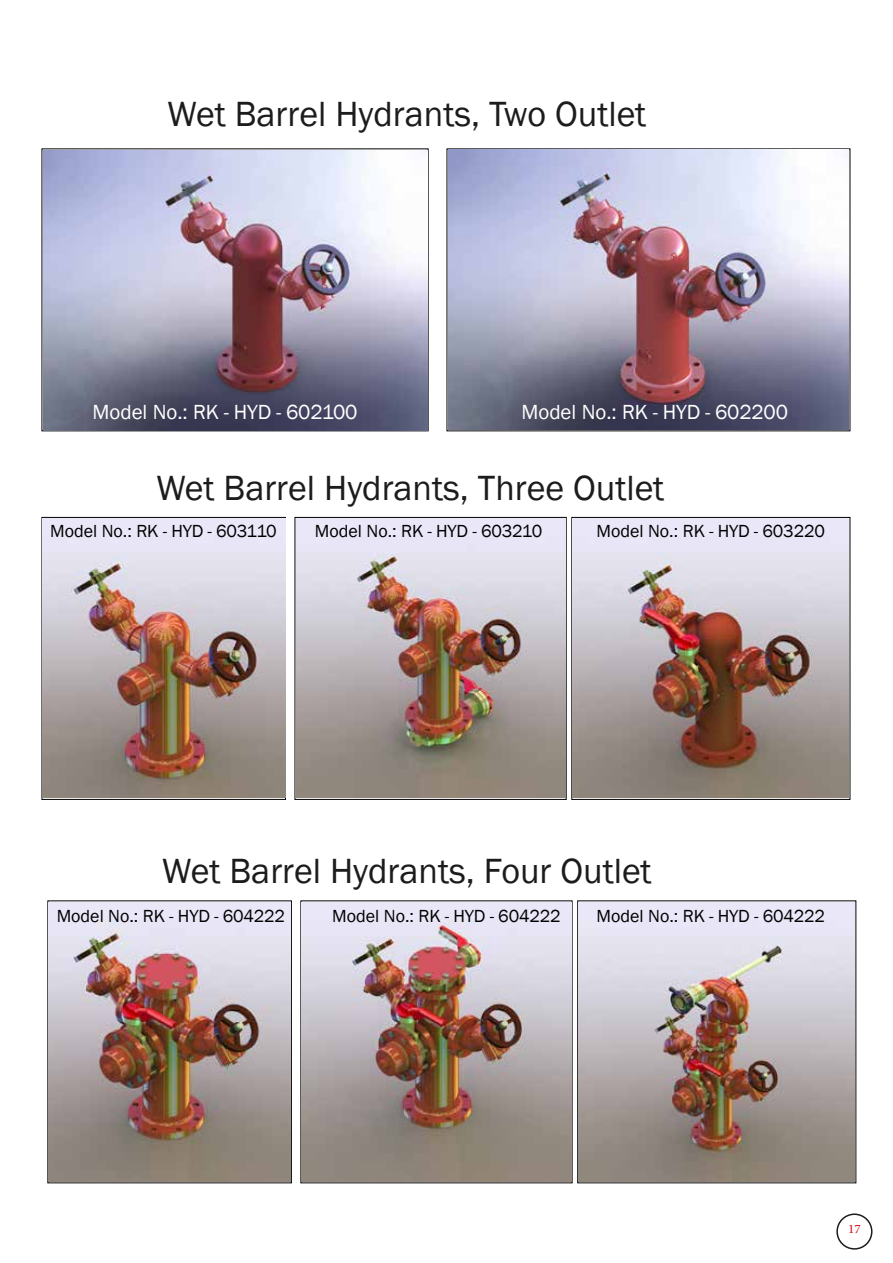
<style>
.page{position:relative;width:893px;height:1263px;background:#fff}
.page>*{position:absolute;margin:0;border:0;box-sizing:border-box;transform-origin:0 0}
.t1{font:36px "Franklin Gothic";color:#1c1c1c}
.t2{font:21px "Franklin Gothic";letter-spacing:-.01em;color:#fff}
.t3{font:18px "Franklin Gothic";letter-spacing:-.01em;color:#000}
.t4{font:18px "Adobe Arabic";color:#d71920}
</style>
<div class="page">
<img style="left:43px;top:150px;width:384px;height:281px">
<img style="left:448px;top:149px;width:401px;height:281px">
<svg style="left:571px;top:517px;width:279px;height:283px;background:#6f6e6e"></svg>
<svg style="left:41px;top:517px;width:245px;height:283px;background:#817f80"></svg>
<svg style="left:294px;top:517px;width:273px;height:283px;background:#636363"></svg>
<div style="left:577px;top:900px;width:279px;height:283px;background:#eae7f8;border:1px solid #000"></div>
<div style="left:47px;top:900px;width:245px;height:283px;background:#eae7f8;border:1px solid #000"></div>
<div style="left:300px;top:900px;width:273px;height:283px;background:linear-gradient(to right,#eae7f8,#eae7f8)"></div>
<img style="left:43px;top:518px;width:242px;height:280px">
<img style="left:296px;top:518px;width:270px;height:280px">
<img style="left:573px;top:518px;width:276px;height:280px">
<img style="left:48px;top:903px;width:242px;height:279px">
<img style="left:302px;top:919px;width:269px;height:262px">
<img style="left:579px;top:903px;width:276px;height:279px">
<div style="left:836px;top:1213px;width:36px;height:36px;border:2px solid #1c1c1c;border-radius:50%"></div>
<h1 class="t1" style="left:168px;top:91px;width:480px">Wet Barrel Hydrants, Two Outlet</h1>
<p class="t2" style="left:92px;top:399px;width:267px">Model No.: RK - HYD - 602100</p>
<p class="t2" style="left:521px;top:399px;width:268px">Model No.: RK - HYD - 602200</p>
<h1 class="t1" style="left:156px;top:466px;width:509px">Wet Barrel Hydrants, Three Outlet</h1>
<p class="t3" style="left:50px;top:519px;width:228px">Model No.: RK - HYD - 603110</p>
<p class="t3" style="left:315px;top:519px;width:229px">Model No.: RK - HYD - 603210</p>
<p class="t3" style="left:596px;top:519px;width:230px">Model No.: RK - HYD - 603220</p>
<h1 class="t1" style="left:162px;top:849px;width:491px">Wet Barrel Hydrants, Four Outlet</h1>
<p class="t3" style="left:57px;top:905px;width:230px">Model No.: RK - HYD - 604222</p>
<p class="t3" style="left:332px;top:905px;width:230px">Model No.: RK - HYD - 604222</p>
<p class="t3" style="left:597px;top:905px;width:230px">Model No.: RK - HYD - 604222</p>
<p class="t4" style="left:848px;top:1216px;width:14px">17</p>
</div>
